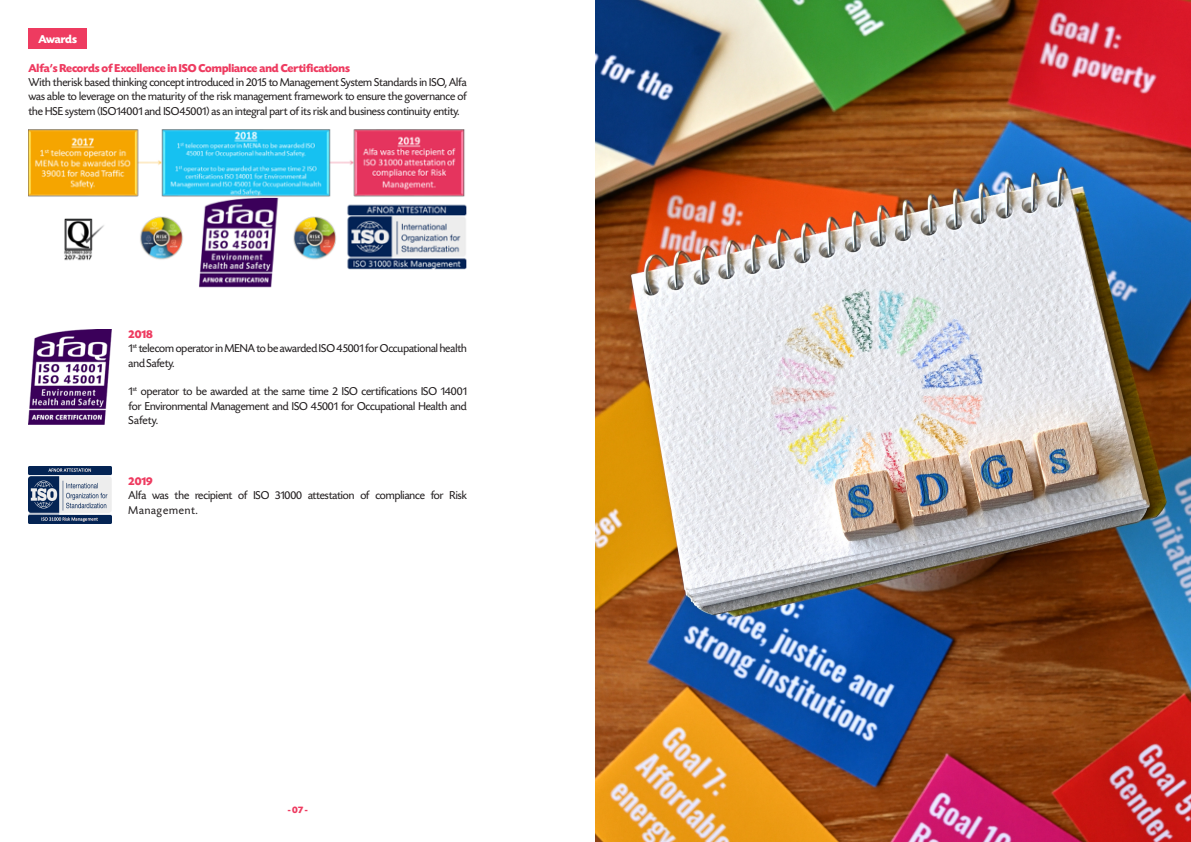
<style>
.page{position:relative;width:1191px;height:842px;background:#fff}
.page>*{position:absolute;margin:0;border:0;box-sizing:border-box;transform-origin:0 0}
.t1{font:12px/14.4px "Today SHOP";color:#231f20}
.t2{font:700 12px "Today SHOP";color:#ee3b60}
.t3{font:700 12px "Today SHOP";letter-spacing:-.03em;color:#fff}
.t4{font:700 10px "Today SHOP";color:#ee3b60}
</style>
<div class="page">
<img style="left:595px;top:0;width:596px;height:842px">
<img style="left:28px;top:330px;width:84px;height:94px">
<div style="left:28px;top:28px;width:59px;height:21px;background:#ee3b60"></div>
<img style="left:28px;top:129px;width:439px;height:158px">
<img style="left:28px;top:467px;width:84px;height:57px">
<p class="t3" style="left:39px;top:33px;width:40px">Awards</p>
<p class="t2" style="left:28px;top:62px;width:323px">Alfa’s Records of Excellence in ISO Compliance and Certifications</p>
<p class="t1" style="left:28px;top:75px;width:440px;text-align:justify">With therisk based thinking concept introduced in 2015 to Management System Standards in ISO, Alfa was able to leverage on the maturity of the risk management framework to ensure the governance of the HSE system (ISO14001 and ISO45001) as an integral part of its risk and business continuity entity.</p>
<p class="t2" style="left:129px;top:328px;width:26px">2018</p>
<p class="t1" style="left:129px;top:342px;width:340px">1<sup>st</sup> telecom operator in MENA to be awarded ISO 45001 for Occupational health and Safety.</p>
<p class="t1" style="left:129px;top:385px;width:340px;text-align:justify">1<sup>st</sup> operator to be awarded at the same time 2 ISO certifications ISO 14001 for Environmental Management and ISO 45001 for Occupational Health and Safety.</p>
<p class="t2" style="left:129px;top:475px;width:26px">2019</p>
<p class="t1" style="left:129px;top:489px;width:340px">Alfa was the recipient of ISO 31000 attestation of compliance for Risk<br>Management.</p>
<p class="t4" style="left:288px;top:805px;width:21px">- 07 -</p>
</div>
